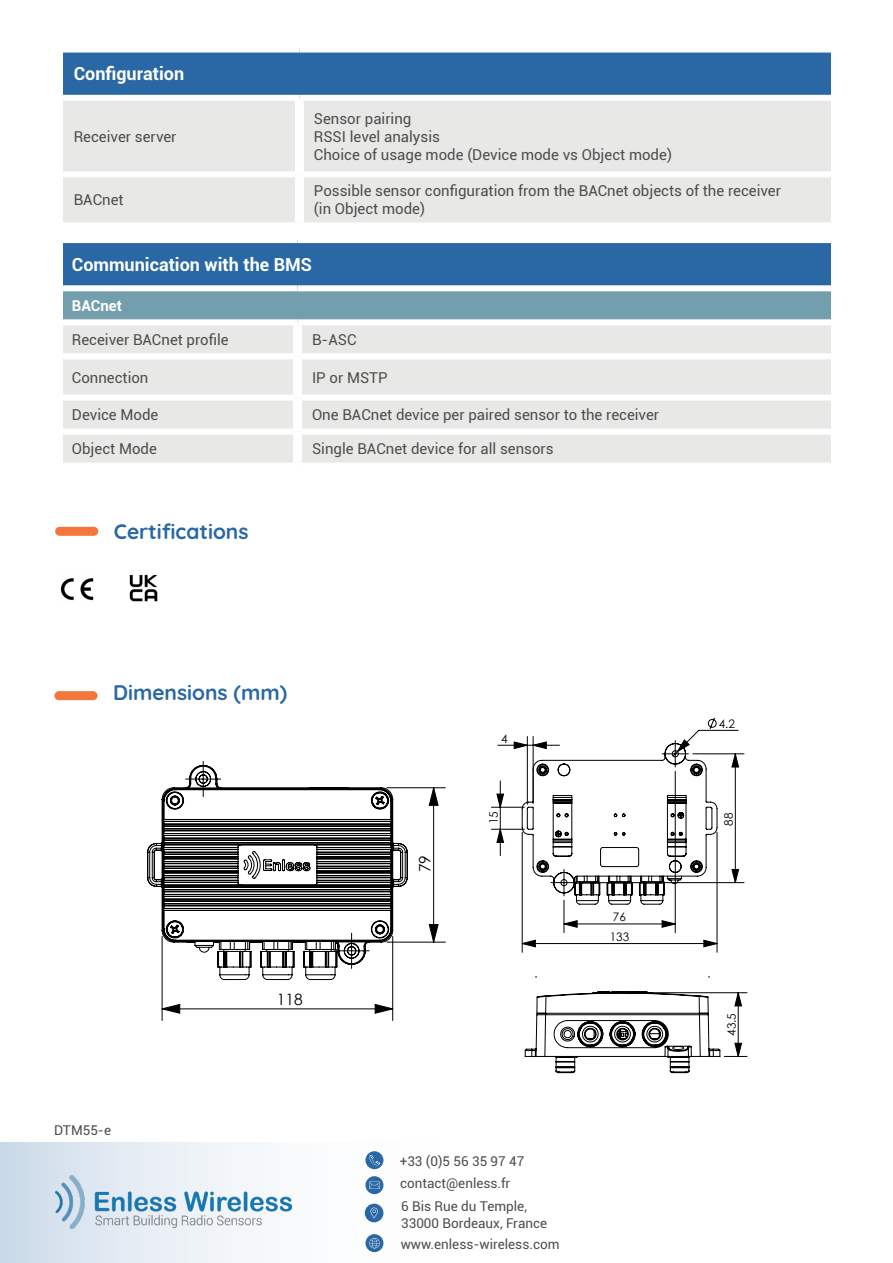
<style>
.page{position:relative;width:893px;height:1263px;background:#fff}
.page>*{position:absolute;margin:0;border:0;box-sizing:border-box;transform-origin:0 0}
.t1{font:700 21px "Quicksand";color:#2968a4}
.t2{font:700 18px "Roboto";color:#fff}
.t3{font:15.6px "Century Gothic";color:#000}
.t4{font:15px "Roboto";color:#4d4d4d}
.t5{font:700 15px "Roboto";color:#fff}
.t6{font:13.5px/22px "Roboto";color:#4d4d4d}
.t7{font:11.7px "Century Gothic";color:#000}
</style>
<div class="page">
<div style="left:0;top:1142px;width:514px;height:121px;background:linear-gradient(to right,#d5e1ed,#fff)"></div>
<div style="left:365px;top:1151px;width:18px;height:18px;background:#2968a4;border-radius:50%"></div>
<svg style="left:369px;top:1155px;width:11px;height:10px"></svg>
<div style="left:365px;top:1176px;width:18px;height:18px;background:#2968a4;border-radius:50%"></div>
<svg style="left:369px;top:1181px;width:11px;height:8px"></svg>
<div style="left:365px;top:1234px;width:18px;height:18px;background:#2968a4;border-radius:50%"></div>
<svg style="left:369px;top:1238px;width:11px;height:10px"></svg>
<div style="left:365px;top:1204px;width:18px;height:18px;background:#2968a4;border-radius:50%"></div>
<svg style="left:370px;top:1207px;width:8px;height:11px"></svg>
<img style="left:56px;top:1176px;width:235px;height:52px">
<div style="left:59px;top:50px;width:778px;height:48px;background:#2968a4"></div>
<div style="left:63px;top:101px;width:768px;height:121px;background:#e8e9e7"></div>
<div style="left:56px;top:95px;width:243px;height:6px;background:#fff"></div>
<div style="left:56px;top:171px;width:239px;height:6px;background:#fff"></div>
<div style="left:299px;top:95px;width:541px;height:6px;background:#fff"></div>
<div style="left:304px;top:171px;width:536px;height:6px;background:#fff"></div>
<div style="left:295px;top:101px;width:9px;height:73px;background:#fff"></div>
<div style="left:295px;top:174px;width:9px;height:48px;background:#fff"></div>
<div style="left:56px;top:47px;width:243px;height:6px;background:#fff"></div>
<div style="left:299px;top:47px;width:541px;height:6px;background:#fff"></div>
<div style="left:54px;top:691px;width:44px;height:9px;background:#f3773c;border-radius:5px"></div>
<div style="left:55px;top:527px;width:43px;height:9px;background:#f3773c;border-radius:5px"></div>
<img style="left:60px;top:578px;width:33px;height:23px">
<img style="left:129px;top:574px;width:29px;height:28px">
<div style="left:57px;top:240px;width:778px;height:48px;background:#2968a4"></div>
<div style="left:57px;top:288px;width:778px;height:34px;background:#739ead"></div>
<div style="left:63px;top:325px;width:768px;height:138px;background:#e8e9e7"></div>
<div style="left:54px;top:285px;width:244px;height:6px;background:#fff"></div>
<div style="left:298px;top:285px;width:540px;height:6px;background:#fff"></div>
<div style="left:54px;top:319px;width:244px;height:6px;background:#fff"></div>
<div style="left:54px;top:353px;width:239px;height:6px;background:#fff"></div>
<div style="left:54px;top:395px;width:239px;height:6px;background:#fff"></div>
<div style="left:54px;top:429px;width:239px;height:6px;background:#fff"></div>
<div style="left:298px;top:319px;width:540px;height:6px;background:#fff"></div>
<div style="left:302px;top:353px;width:536px;height:6px;background:#fff"></div>
<div style="left:302px;top:395px;width:536px;height:6px;background:#fff"></div>
<div style="left:302px;top:429px;width:536px;height:6px;background:#fff"></div>
<div style="left:293px;top:325px;width:9px;height:31px;background:#fff"></div>
<div style="left:293px;top:356px;width:9px;height:42px;background:#fff"></div>
<div style="left:293px;top:398px;width:9px;height:34px;background:#fff"></div>
<div style="left:293px;top:432px;width:9px;height:31px;background:#fff"></div>
<div style="left:54px;top:237px;width:244px;height:6px;background:#fff"></div>
<div style="left:298px;top:237px;width:540px;height:6px;background:#fff"></div>
<hr style="left:387px;top:787px;width:58px;height:1px;background:#000">
<hr style="left:387px;top:942px;width:58px;height:1px;background:#000">
<hr style="left:141px;top:779px;width:1px;height:172px;background:#000">
<hr style="left:141px;top:1262px;width:111px;height:1px;background:#000">
<svg style="left:162px;top:1004px;width:231px;height:9px"></svg>
<svg style="left:429px;top:788px;width:9px;height:154px"></svg>
<svg style="left:147px;top:765px;width:261px;height:215px"></svg>
<hr style="left:892px;top:760px;width:1px;height:116px;background:#000">
<hr style="left:491px;top:807px;width:33px;height:1px;background:#000">
<hr style="left:491px;top:829px;width:33px;height:1px;background:#000">
<hr style="left:522px;top:832px;width:1px;height:120px;background:#000">
<hr style="left:717px;top:832px;width:1px;height:120px;background:#000">
<svg style="left:497px;top:717px;width:248px;height:230px"></svg>
<hr style="left:499px;top:1166px;width:104px;height:1px;background:#000">
<hr style="left:499px;top:1214px;width:55px;height:1px;background:#000">
<svg style="left:524px;top:976px;width:224px;height:98px"></svg>
<div style="left:831px;top:40px;width:18px;height:435px;background:#fff"></div>
<div style="left:44px;top:44px;width:19px;height:442px;background:#fff"></div>
<p class="t2" style="left:74px;top:61px;width:112px">Configuration</p>
<p class="t4" style="left:74px;top:126px;width:104px">Receiver server</p>
<p class="t4" style="left:74px;top:190px;width:51px">BACnet</p>
<p class="t4" style="left:314px;top:108px;width:99px">Sensor pairing</p>
<p class="t4" style="left:314px;top:126px;width:128px">RSSI level analysis</p>
<p class="t4" style="left:314px;top:144px;width:360px">Choice of usage mode (Device mode vs Object mode)</p>
<p class="t4" style="left:314px;top:181px;width:469px">Possible sensor configuration from the BACnet objects of the receiver</p>
<p class="t4" style="left:314px;top:199px;width:113px">(in Object mode)</p>
<p class="t2" style="left:72px;top:252px;width:242px">Communication with the BMS</p>
<p class="t5" style="left:72px;top:295px;width:52px">BACnet</p>
<p class="t4" style="left:72px;top:329px;width:158px">Receiver BACnet profile</p>
<p class="t4" style="left:312px;top:329px;width:46px">B-ASC</p>
<p class="t4" style="left:72px;top:367px;width:78px">Connection</p>
<p class="t4" style="left:312px;top:367px;width:77px">IP or MSTP</p>
<p class="t4" style="left:72px;top:404px;width:88px">Device Mode</p>
<p class="t4" style="left:312px;top:404px;width:349px">One BACnet device per paired sensor to the receiver</p>
<p class="t4" style="left:72px;top:438px;width:87px">Object Mode</p>
<p class="t4" style="left:312px;top:438px;width:243px">Single BACnet device for all sensors</p>
<p class="t1" style="left:114px;top:514px;width:136px">Certifications</p>
<p class="t1" style="left:113px;top:675px;width:176px">Dimensions (mm)</p>
<p class="t6" style="left:54px;top:1119px;width:59px">DTM55-e</p>
<p class="t3" style="left:277px;top:989px;width:27px">118</p>
<p class="t3" style="left:414px;top:872px;width:19px;rotate:-90deg">79</p>
<p class="t7" style="left:501px;top:730px;width:8px">4</p>
<p class="t7" style="left:485px;top:824px;width:14px;rotate:-90deg">15</p>
<p class="t7" style="left:613px;top:909px;width:14px">76</p>
<p class="t7" style="left:610px;top:928px;width:21px">133</p>
<p class="t6" style="left:400px;top:1149px;width:126px">+33 (0)5 56 35 97 47 contact@enless.fr</p>
<p class="t7" style="left:493px;top:1196px;width:14px;rotate:-90deg">33</p>
<p class="t6" style="left:401px;top:1197px;width:148px;line-height:16.5px">6 Bis Rue du Temple,<br>33000 Bordeaux, France</p>
<p class="t6" style="left:401px;top:1233px;width:160px">www.enless-wireless.com</p>
<p class="t7" style="left:719px;top:715px;width:18px">4.2</p>
<p class="t7" style="left:720px;top:826px;width:14px;rotate:-90deg">88</p>
<p class="t7" style="left:723px;top:1036px;width:24px;rotate:-90deg">43.5</p>
</div>
